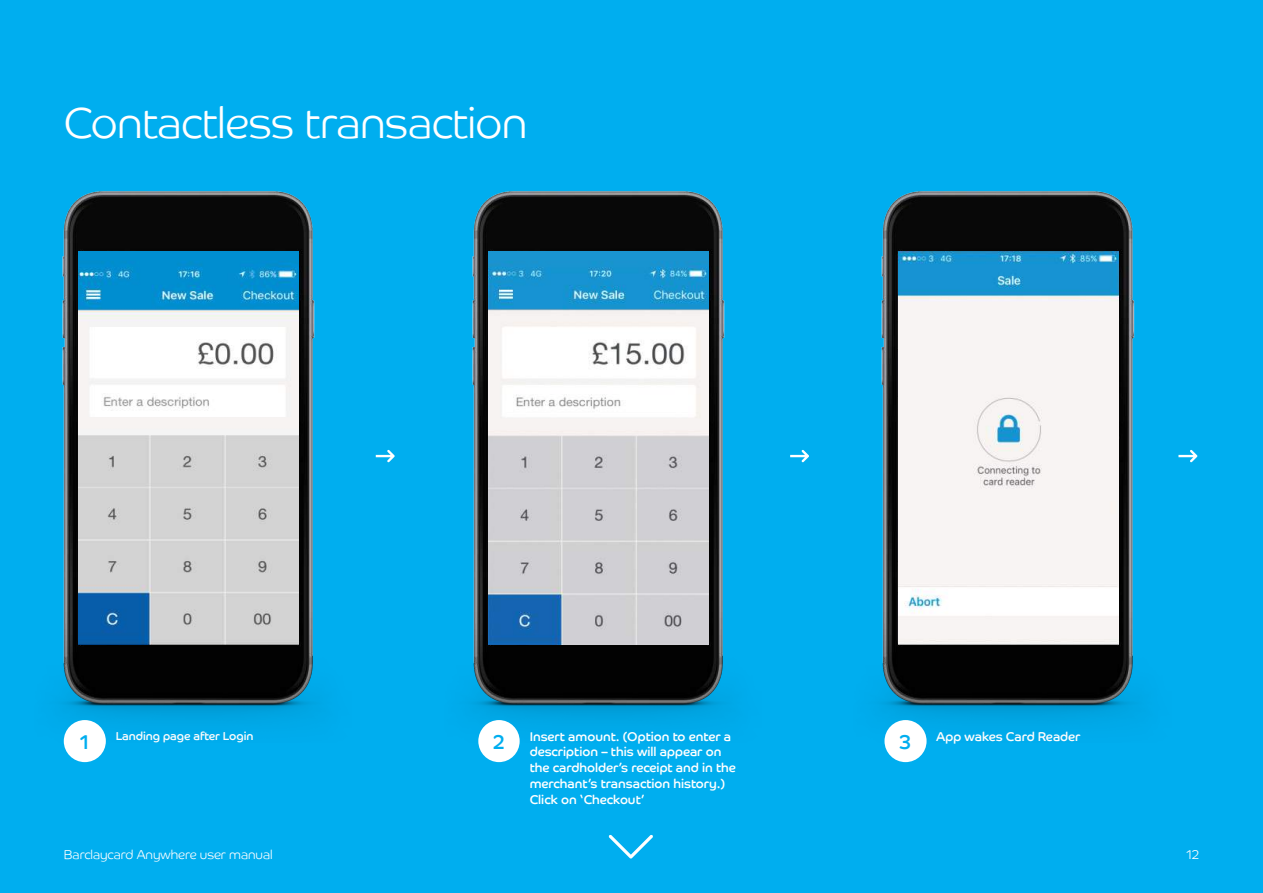
<style>
.page{position:relative;width:1263px;height:893px;background:#00aeef}
.page>*{position:absolute;margin:0;border:0;box-sizing:border-box;transform-origin:0 0}
.t1{font:43.5px "Barclaycard Co Lt";letter-spacing:-.01em;color:#fff}
.t2{font:20.1px "Barclaycard Co";color:#00aeef}
.t3{font:12.75px/15.8px "Barclaycard Co";color:#fff}
.t4{font:12.75px "Barclaycard Co Lt";color:#fff}
.t5{font:11.55px "Barclaycard Co";color:#fff}
</style>
<div class="page">
<svg style="left:609px;top:835px;width:44px;height:24px"></svg>
<img style="left:470px;top:191px;width:260px;height:536px">
<img style="left:488px;top:251px;width:220px;height:393px">
<img style="left:60px;top:191px;width:260px;height:551px">
<svg style="left:376px;top:450px;width:19px;height:12px"></svg>
<svg style="left:790px;top:450px;width:19px;height:12px"></svg>
<svg style="left:1178px;top:450px;width:19px;height:12px"></svg>
<img style="left:879px;top:191px;width:260px;height:551px">
<img style="left:79px;top:251px;width:220px;height:393px">
<img style="left:899px;top:251px;width:220px;height:393px">
<div style="left:64px;top:720px;width:42px;height:42px;background:#fff;border-radius:50%"></div>
<div style="left:478px;top:720px;width:42px;height:42px;background:#fff;border-radius:50%"></div>
<div style="left:884px;top:720px;width:42px;height:42px;background:#fff;border-radius:50%"></div>
<h1 class="t1" style="left:64px;top:97px;width:465px">Contactless transaction</h1>
<p class="t5" style="left:116px;top:729px;width:139px">Landing page after Login</p>
<p class="t3" style="left:936px;top:728px;width:146px">App wakes Card Reader</p>
<p class="t3" style="left:530px;top:728px;width:208px">Insert amount. (Option to enter a description – this will appear on the cardholder’s receipt and in the merchant’s transaction history.)<br>Click on ‘Checkout’</p>
<h2 class="t2" style="left:80px;top:729px;width:11px">1</h2>
<h2 class="t2" style="left:493px;top:729px;width:13px">2</h2>
<h2 class="t2" style="left:900px;top:729px;width:13px">3</h2>
<p class="t4" style="left:64px;top:847px;width:210px">Barclaycard Anywhere user manual</p>
<p class="t4" style="left:1186px;top:847px;width:14px">12</p>
</div>
